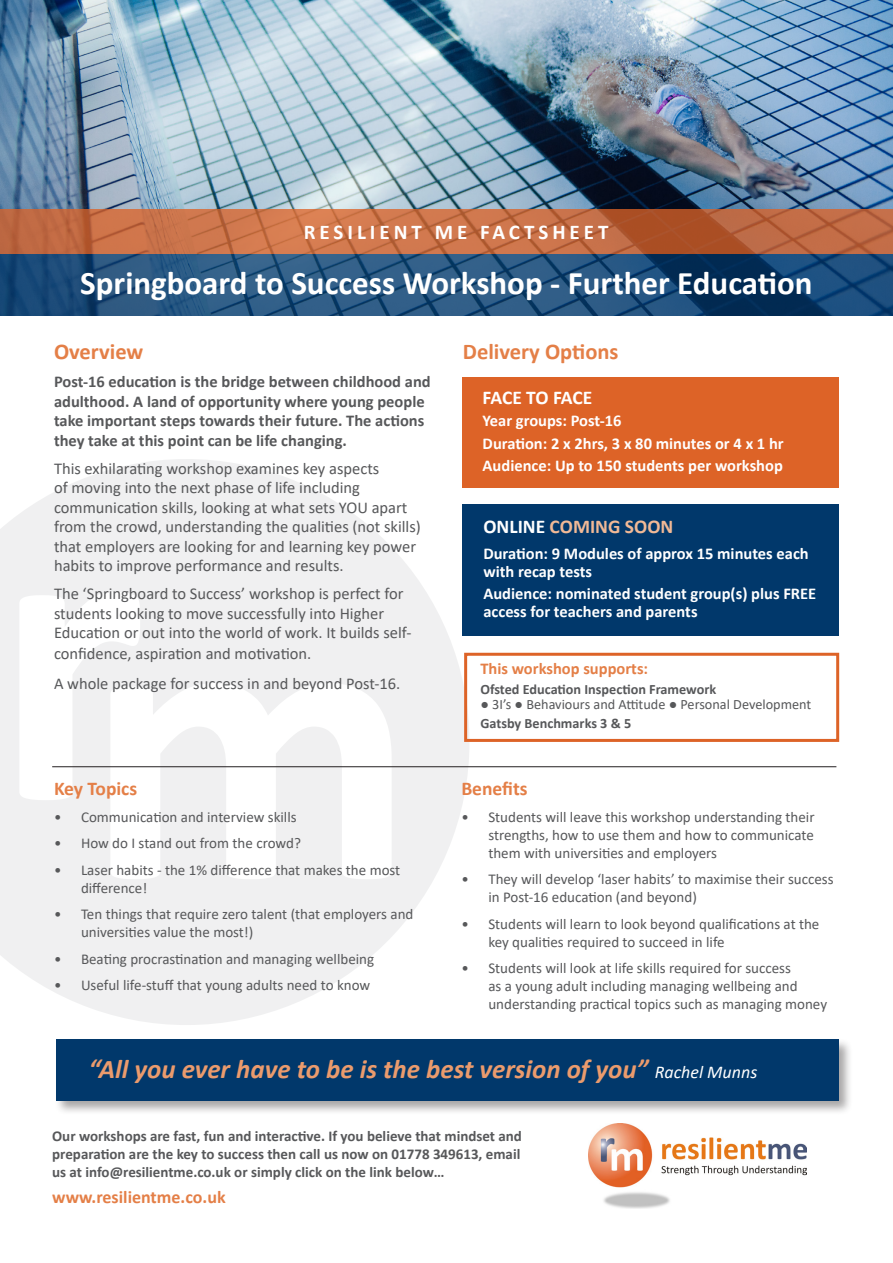
<style>
.page{position:relative;width:893px;height:1263px;background:#fff}
.page>*{position:absolute;margin:0;border:0;box-sizing:border-box;transform-origin:0 0}
.t1{font:700 33px "Calibri";color:#fff}
.t2{font:italic 700 27px "Calibri";color:#eb9b6d}
.t3{font:700 22.5px "Calibri";color:#e47f47}
.t4{font:700 21px "Calibri";letter-spacing:.19em;color:#fff}
.t5{font:700 19.5px "Calibri";color:#e47f47}
.t6{font:700 19.5px "Calibri";color:#f1b996}
.t7{font:700 19.5px "Calibri";letter-spacing:-.01em;color:#fff}
.t8{font:700 18px "Calibri";color:#e47f47}
.t9{font:16.5px/19.5px "Calibri";color:#57585a}
.t10{font:700 16.5px/18px "Calibri";color:#fff}
.t11{font:700 16.5px/19.5px "Calibri";color:#57585a}
.t12{font:700 16.5px "Calibri";color:#e47f47}
.t13{font:15px/18px "Calibri";color:#57585a}
.t14{font:700 15px/18px "Calibri";color:#57585a;text-align:justify}
.t15{font:700 14.25px "Calibri";color:#57585a}
.t16{font:14.25px "Calibri";color:#57585a}
.s1{color:#fff}
.s2{font-family:"Arial"}
.s3{font-weight:400;font-size:18px;color:#fff}
</style>
<div class="page">
<img style="left:0;top:0;width:893px;height:210px">
<svg style="left:0;top:254px;width:893px;height:61px;background:#204e79"></svg>
<svg style="left:0;top:459px;width:470px;height:566px;fill:#f0f0f1"></svg>
<svg style="left:19px;top:592px;width:121px;height:208px"></svg>
<svg style="left:110px;top:683px;width:282px;height:196px"></svg>
<img style="left:588px;top:1123px;width:219px;height:86px">
<hr style="left:52px;top:766px;width:784px;height:1px;background:#231f20">
<svg style="left:0;top:210px;width:893px;height:44px;background:#c36c43"></svg>
<div style="left:462px;top:377px;width:376px;height:111px;background:#dd6327"></div>
<div style="left:463px;top:504px;width:376px;height:132px;background:#01386b"></div>
<div style="left:54px;top:1038px;width:799px;height:77px;background:#231f20;opacity:.4"></div>
<div style="left:56px;top:1040px;width:783px;height:61px;background:#01386b"></div>
<div style="left:464px;top:653px;width:375px;height:89px;border:3px solid #dd6327"></div>
<p class="t4" style="left:304px;top:217px;width:306px">RESILIENT ME FACTSHEET</p>
<p class="t1" style="left:80px;top:260px;width:734px">Springboard to Success Workshop - Further Education</p>
<p class="t3" style="left:54px;top:336px;width:91px">Overview</p>
<p class="t11" style="left:54px;top:372px;width:378px">Post-16 education is the bridge between childhood and adulthood. A land of opportunity where young people take important steps towards their future. The actions they take at this point can be life changing.</p>
<p class="t9" style="left:54px;top:458px;width:368px">This exhilarating workshop examines key aspects<br>of moving into the next phase of life including communication skills, looking at what sets YOU apart from the crowd, understanding the qualities (not skills) that employers are looking for and learning key power habits to improve performance and results.</p>
<p class="t9" style="left:54px;top:583px;width:359px">The ‘Springboard to Success’ workshop is perfect for students looking to move successfully into Higher<br>Education or out into the world of work. It builds self-</p>
<p class="t9" style="left:54px;top:643px;width:259px">confidence, aspiration and motivation.</p>
<p class="t9" style="left:54px;top:673px;width:348px">A whole package for success in and beyond Post-16.</p>
<p class="t5" style="left:54px;top:775px;width:85px">Key Topics</p>
<p class="t13" style="left:54px;top:807px;width:244px">• Communication and interview skills</p>
<p class="t13" style="left:54px;top:834px;width:248px">• How do I stand out from the crowd?</p>
<p class="t13" style="left:81px;top:860px;width:321px;text-indent:-27px">• Laser habits - the 1% difference that makes the most difference!</p>
<p class="t13" style="left:81px;top:905px;width:334px;text-indent:-27px">• Ten things that require zero talent (that employers and universities value the most!)</p>
<p class="t13" style="left:54px;top:949px;width:322px">• Beating procrastination and managing wellbeing</p>
<p class="t13" style="left:54px;top:976px;width:318px">• Useful life-stuff that young adults need to know</p>
<p class="t3" style="left:463px;top:336px;width:157px">Delivery Options</p>
<p class="t7" style="left:483px;top:384px;width:111px">FACE TO FACE</p>
<p class="t10" style="left:483px;top:412px;width:141px">Year groups: Post-16</p>
<p class="t10" style="left:483px;top:434px;width:303px">Duration: 2 x 2hrs, 3 x 80 minutes or 4 x 1 hr</p>
<p class="t10" style="left:483px;top:456px;width:302px">Audience: Up to 150 students per workshop</p>
<p class="t6" style="left:483px;top:512px;width:191px"><span class="s1">ONLINE</span> COMING SOON</p>
<p class="t10" style="left:483px;top:544px;width:327px">Duration: 9 Modules of approx 15 minutes each with recap tests</p>
<p class="t10" style="left:483px;top:585px;width:334px">Audience: nominated student group(s) plus FREE access for teachers and parents</p>
<p class="t12" style="left:480px;top:657px;width:169px">This workshop supports:</p>
<p class="t15" style="left:480px;top:679px;width:237px">Ofsted Education Inspection Framework</p>
<p class="t16" style="left:480px;top:694px;width:332px"><span class="s2">●</span> 3I’s <span class="s2">●</span> Behaviours and Attitude <span class="s2">●</span> Personal Development</p>
<p class="t15" style="left:480px;top:713px;width:152px">Gatsby Benchmarks 3 &amp; 5</p>
<p class="t5" style="left:461px;top:775px;width:68px">Benefits</p>
<p class="t13" style="left:488px;top:807px;width:328px;text-align:justify;text-indent:-27px">• Students will leave this workshop understanding their strengths, how to use them and how to communicate them with universities and employers</p>
<p class="t13" style="left:488px;top:870px;width:347px;text-indent:-27px">• They will develop ‘laser habits’ to maximise their success in Post-16 education (and beyond)</p>
<p class="t13" style="left:488px;top:914px;width:333px;text-indent:-27px">• Students will learn to look beyond qualifications at the key qualities required to succeed in life</p>
<p class="t13" style="left:488px;top:959px;width:340px;text-indent:-27px">• Students will look at life skills required for success<br>as a young adult including managing wellbeing and understanding practical topics such as managing money</p>
<p class="t2" style="left:89px;top:1050px;width:670px">“All you ever have to be is the best version of you” <span class="s3">Rachel Munns</span></p>
<p class="t14" style="left:52px;top:1126px;width:471px">Our workshops are fast, fun and interactive. If you believe that mindset and preparation are the key to success then call us now on 01778 349613, email us at info@resilientme.co.uk or simply click on the link below…</p>
<p class="t8" style="left:52px;top:1184px;width:175px">www.resilientme.co.uk</p>
</div>
